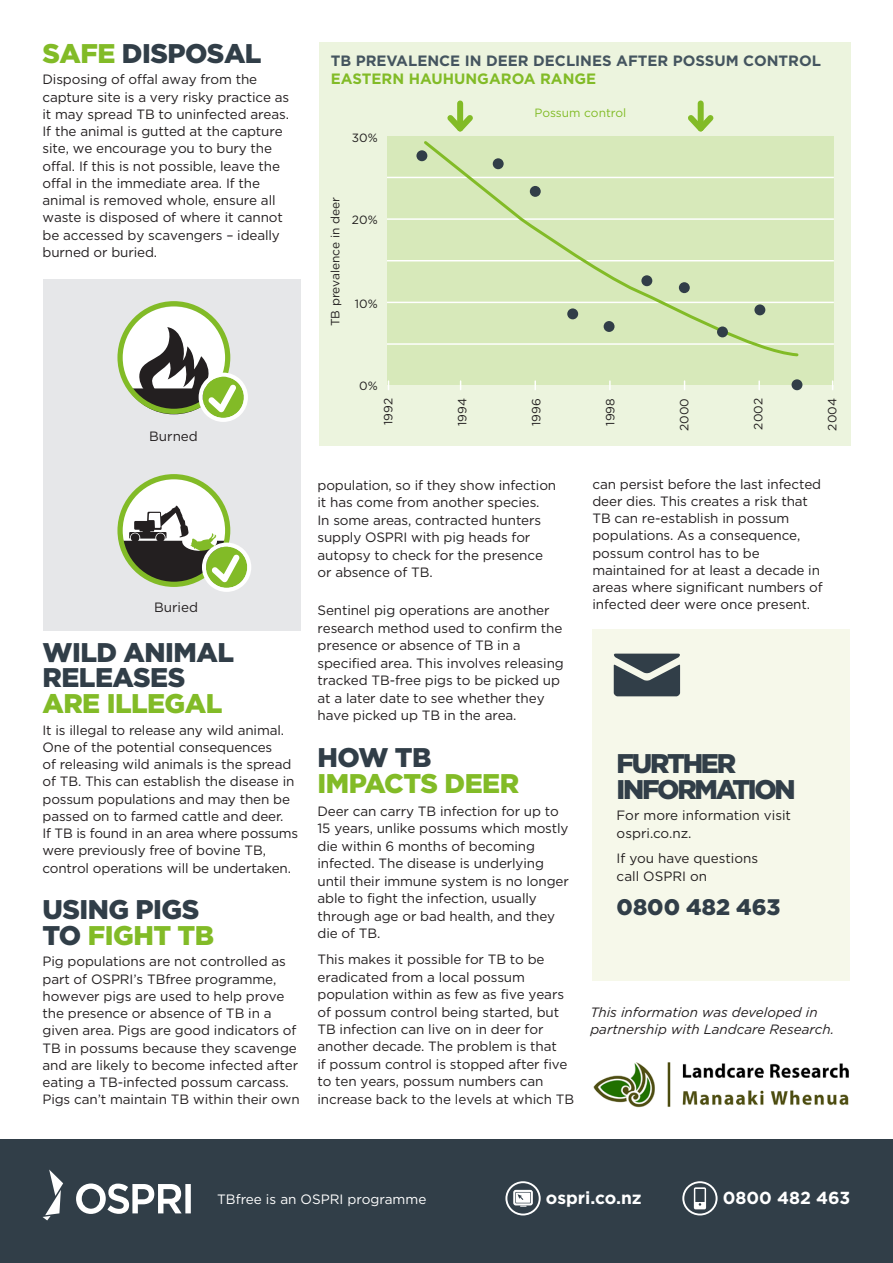
<style>
.page{position:relative;width:893px;height:1263px;background:#fff}
.page>*{position:absolute;margin:0;border:0;box-sizing:border-box;transform-origin:0 0}
.Body{font:900 27px/25.5px "Gotham";letter-spacing:-.02em;color:#313e48}
.Body-2{font:900 27px/25.5px "Gotham";letter-spacing:-.085em;color:#313e48}
.Body-3{font:900 27px/25.7px "Gotham";letter-spacing:-.02em;color:#82bb27}
.Body-4{font:900 22.5px "Gotham";color:#313e48}
.t1{font:700 17.4px "Gotham";color:#fff}
.t2{font:700 15px "Gotham";color:#455560}
.t3{font:700 15px "Gotham";color:#82bb27}
.Body-5{font:13.5px/17.2px "Gotham";letter-spacing:-.01em;color:#231f20}
.Body-6{font:italic 13.5px/17.2px "Gotham";color:#231f20}
.t4{font:13.5px "Gotham";color:#fff}
.t5{font:12px "Gotham";color:#231f20}
.t6{font:12px "Gotham";color:#82bb27}
.s1{color:#82bb27}
.s2{color:#313e48}
</style>
<div class="page">
<div style="left:0;top:1140px;width:893px;height:123px;background:#313e48"></div>
<svg style="left:505px;top:1181px;width:36px;height:34px"></svg>
<svg style="left:682px;top:1181px;width:36px;height:34px"></svg>
<svg style="left:43px;top:1169px;width:148px;height:51px"></svg>
<div style="left:592px;top:629px;width:258px;height:351px;background:#f6f8ea"></div>
<svg style="left:614px;top:654px;width:66px;height:42px"></svg>
<div style="left:43px;top:279px;width:257px;height:351px;background:#e6e7e9"></div>
<svg style="left:117px;top:301px;width:131px;height:121px"></svg>
<svg style="left:117px;top:474px;width:134px;height:118px"></svg>
<img style="left:593px;top:1062px;width:256px;height:46px">
<div style="left:319px;top:43px;width:531px;height:402px;background:#ecf4de"></div>
<div style="left:387px;top:136px;width:447px;height:249px;background:#d7e9ba"></div>
<hr style="left:387px;top:343px;width:447px;height:2px;background:#fff">
<hr style="left:387px;top:260px;width:447px;height:1px;background:#fff">
<hr style="left:387px;top:302px;width:447px;height:1px;background:#fff">
<hr style="left:387px;top:218px;width:447px;height:2px;background:#fff">
<hr style="left:387px;top:177px;width:447px;height:1px;background:#fff">
<svg style="left:534px;top:381px;width:2px;height:9px"></svg>
<svg style="left:609px;top:381px;width:2px;height:9px"></svg>
<svg style="left:758px;top:381px;width:2px;height:9px"></svg>
<svg style="left:421px;top:141px;width:379px;height:216px"></svg>
<div style="left:416px;top:150px;width:11px;height:11px;background:#313e48;border-radius:50%"></div>
<div style="left:493px;top:158px;width:11px;height:11px;background:#313e48;border-radius:50%"></div>
<div style="left:530px;top:186px;width:11px;height:11px;background:#313e48;border-radius:50%"></div>
<div style="left:567px;top:308px;width:11px;height:11px;background:#313e48;border-radius:50%"></div>
<div style="left:604px;top:321px;width:10px;height:11px;background:#313e48;border-radius:50%"></div>
<div style="left:641px;top:275px;width:11px;height:11px;background:#313e48;border-radius:50%"></div>
<div style="left:679px;top:282px;width:11px;height:11px;background:#313e48;border-radius:50%"></div>
<div style="left:717px;top:326px;width:11px;height:11px;background:#313e48;border-radius:50%"></div>
<div style="left:754px;top:304px;width:11px;height:11px;background:#313e48;border-radius:50%"></div>
<div style="left:791px;top:379px;width:11px;height:11px;background:#313e48;border-radius:50%"></div>
<div style="left:457px;top:103px;width:6px;height:26px;background:#82bb27"></div>
<svg style="left:447px;top:110px;width:26px;height:22px"></svg>
<div style="left:698px;top:103px;width:6px;height:26px;background:#82bb27"></div>
<svg style="left:688px;top:110px;width:26px;height:22px"></svg>
<p class="Body" style="left:43px;top:40px;width:221px"><span class="s1">SAFE</span> DISPOSAL</p>
<p class="Body-5" style="left:43px;top:71px;width:248px">Disposing of offal away from the capture site is a very risky practice as it may spread TB to uninfected areas.<br>If the animal is gutted at the capture site, we encourage you to bury the offal. If this is not possible, leave the offal in the immediate area. If the animal is removed whole, ensure all waste is disposed of where it cannot be accessed by scavengers – ideally burned or buried.</p>
<p class="t2" style="left:331px;top:51px;width:492px">TB PREVALENCE IN DEER DECLINES AFTER POSSUM CONTROL</p>
<p class="t3" style="left:331px;top:69px;width:267px">EASTERN HAUHUNGAROA RANGE</p>
<p class="t5" style="left:352px;top:130px;width:27px">30%</p>
<p class="t5" style="left:328px;top:326px;width:131px;rotate:-90deg">TB prevalence in deer</p>
<p class="t5" style="left:352px;top:212px;width:27px">20%</p>
<p class="t5" style="left:355px;top:296px;width:24px">10%</p>
<p class="t6" style="left:534px;top:105px;width:93px">Possum control</p>
<p class="Body-5" style="left:149px;top:427px;width:50px">Burned</p>
<p class="Body-5" style="left:154px;top:598px;width:46px">Buried</p>
<p class="Body" style="left:43px;top:639px;width:193px">WILD ANIMAL<br>RELEASES<br><span class="s1">ARE ILLEGAL</span></p>
<p class="Body-5" style="left:43px;top:721px;width:257px">It is illegal to release any wild animal.<br>One of the potential consequences<br>of releasing wild animals is the spread of TB. This can establish the disease in possum populations and may then be passed on to farmed cattle and deer.<br>If TB is found in an area where possums were previously free of bovine TB, control operations will be undertaken.</p>
<p class="Body" style="left:43px;top:897px;width:173px">USING PIGS<br>TO <span class="s1">FIGHT TB</span></p>
<p class="Body-5" style="left:43px;top:953px;width:259px">Pig populations are not controlled as part of OSPRI’s TBfree programme, however pigs are used to help prove the presence or absence of TB in a given area. Pigs are good indicators of TB in possums because they scavenge and are likely to become infected after eating a TB-infected possum carcass.<br>Pigs can’t maintain TB within their own</p>
<p class="t5" style="left:359px;top:378px;width:20px">0%</p>
<p class="t5" style="left:381px;top:425px;width:28px;rotate:-90deg">1992</p>
<p class="t5" style="left:455px;top:426px;width:29px;rotate:-90deg">1994</p>
<p class="t5" style="left:529px;top:426px;width:29px;rotate:-90deg">1996</p>
<p class="t5" style="left:603px;top:426px;width:29px;rotate:-90deg">1998</p>
<p class="t5" style="left:677px;top:431px;width:34px;rotate:-90deg">2000</p>
<p class="t5" style="left:751px;top:430px;width:33px;rotate:-90deg">2002</p>
<p class="t5" style="left:825px;top:431px;width:34px;rotate:-90deg">2004</p>
<p class="Body-5" style="left:317px;top:476px;width:240px">population, so if they show infection it has come from another species.<br>In some areas, contracted hunters supply OSPRI with pig heads for autopsy to check for the presence or absence of TB.</p>
<p class="Body-5" style="left:317px;top:602px;width:248px">Sentinel pig operations are another research method used to confirm the presence or absence of TB in a specified area. This involves releasing tracked TB-free pigs to be picked up at a later date to see whether they have picked up TB in the area.</p>
<p class="Body-3" style="left:317px;top:744px;width:203px"><span class="s2">HOW TB<br></span>IMPACTS DEER</p>
<p class="Body-5" style="left:317px;top:802px;width:253px">Deer can carry TB infection for up to<br>15 years, unlike possums which mostly die within 6 months of becoming infected. The disease is underlying until their immune system is no longer able to fight the infection, usually through age or bad health, and they die of TB.</p>
<p class="Body-5" style="left:317px;top:950px;width:258px">This makes it possible for TB to be eradicated from a local possum population within as few as five years of possum control being started, but TB infection can live on in deer for another decade. The problem is that<br>if possum control is stopped after five to ten years, possum numbers can increase back to the levels at which TB</p>
<p class="Body-5" style="left:592px;top:475px;width:232px">can persist before the last infected deer dies. This creates a risk that<br>TB can re-establish in possum populations. As a consequence, possum control has to be maintained for at least a decade in areas where significant numbers of infected deer were once present.</p>
<p class="Body-2" style="left:617px;top:751px;width:181px">FURTHER<br>INFORMATION</p>
<p class="Body-5" style="left:617px;top:807px;width:176px">For more information visit ospri.co.nz.</p>
<p class="Body-5" style="left:617px;top:850px;width:143px">If you have questions call OSPRI on</p>
<p class="Body-4" style="left:617px;top:891px;width:165px">0800 482 463</p>
<p class="Body-6" style="left:590px;top:1003px;width:245px">This information was developed in partnership with Landcare Research.</p>
<p class="t4" style="left:217px;top:1191px;width:211px">TBfree is an OSPRI programme</p>
<p class="t1" style="left:546px;top:1187px;width:97px">ospri.co.nz</p>
<p class="t1" style="left:723px;top:1187px;width:129px">0800 482 463</p>
</div>
